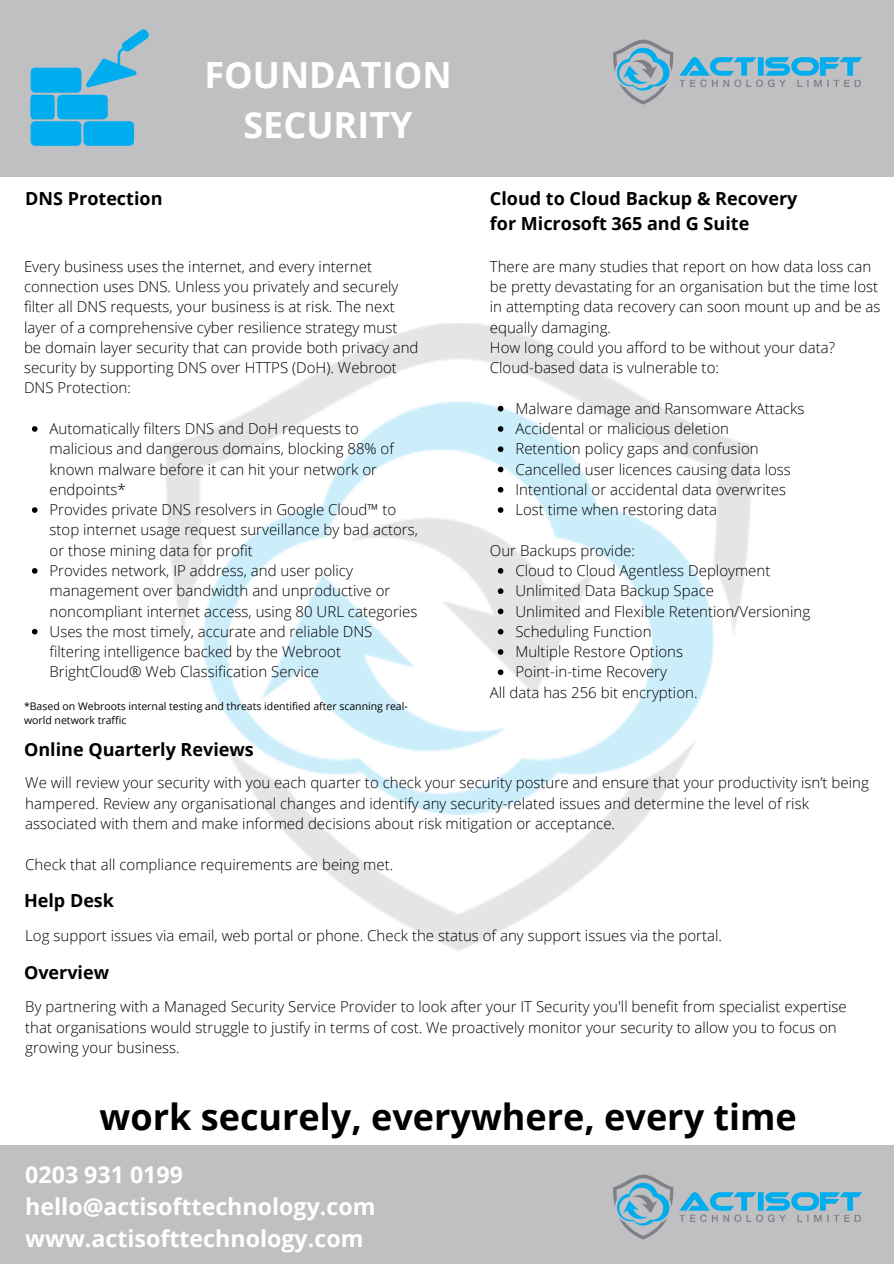
<style>
.page{position:relative;width:894px;height:1264px;background:#fff}
.page>*{position:absolute;margin:0;border:0;box-sizing:border-box;transform-origin:0 0}
.t1{font:700 36px "Open Sans";color:#000}
.t2{font:700 36px "Open Sans";color:#fff}
.t3{font:700 23.25px "Open Sans";color:#fff}
.t4{font:700 18px/24.8px "Open Sans";color:#000}
.t5{font:300 15px/20.2px "Open Sans";color:#000}
.t6{font:10.5px/14px "Open Sans";color:#000}
</style>
<div class="page">
<div style="left:0;top:0;width:893px;height:177px;background:#c0c0c2"></div>
<img style="left:166px;top:323px;width:586px;height:628px">
<div style="left:0;top:1145px;width:893px;height:118px;background:#c0c0c2"></div>
<img style="left:613px;top:1174px;width:249px;height:66px">
<img style="left:30px;top:29px;width:118px;height:116px">
<img style="left:613px;top:39px;width:249px;height:66px">
<svg style="left:32px;top:426px;width:6px;height:6px"></svg>
<svg style="left:32px;top:507px;width:6px;height:6px"></svg>
<svg style="left:32px;top:568px;width:6px;height:5px"></svg>
<svg style="left:32px;top:629px;width:6px;height:5px"></svg>
<svg style="left:497px;top:406px;width:6px;height:5px"></svg>
<svg style="left:497px;top:426px;width:6px;height:6px"></svg>
<svg style="left:497px;top:446px;width:6px;height:6px"></svg>
<svg style="left:497px;top:466px;width:6px;height:6px"></svg>
<svg style="left:497px;top:487px;width:6px;height:5px"></svg>
<svg style="left:497px;top:507px;width:6px;height:6px"></svg>
<svg style="left:497px;top:568px;width:6px;height:5px"></svg>
<svg style="left:497px;top:588px;width:6px;height:6px"></svg>
<svg style="left:497px;top:608px;width:6px;height:6px"></svg>
<svg style="left:497px;top:629px;width:6px;height:5px"></svg>
<svg style="left:497px;top:649px;width:6px;height:5px"></svg>
<svg style="left:497px;top:669px;width:6px;height:6px"></svg>
<p class="t2" style="left:204px;top:49px;width:249px">FOUNDATION</p>
<p class="t2" style="left:243px;top:99px;width:171px">SECURITY</p>
<p class="t4" style="left:25px;top:186px;width:139px">DNS Protection</p>
<p class="t4" style="left:490px;top:186px;width:309px">Cloud to Cloud Backup &amp; Recovery for Microsoft 365 and G Suite</p>
<p class="t5" style="left:24px;top:256px;width:349px">Every business uses the internet, and every internet</p>
<p class="t5" style="left:24px;top:276px;width:376px">connection uses DNS. Unless you privately and securely</p>
<p class="t5" style="left:24px;top:296px;width:372px">filter all DNS requests, your business is at risk. The next</p>
<p class="t5" style="left:24px;top:317px;width:375px">layer of a comprehensive cyber resilience strategy must</p>
<p class="t5" style="left:24px;top:337px;width:396px">be domain layer security that can provide both privacy and</p>
<p class="t5" style="left:24px;top:357px;width:374px">security by supporting DNS over HTTPS (DoH). Webroot</p>
<p class="t5" style="left:24px;top:377px;width:108px">DNS Protection:</p>
<p class="t5" style="left:50px;top:418px;width:346px">Automatically filters DNS and DoH requests to malicious and dangerous domains, blocking 88% of known malware before it can hit your network or endpoints*</p>
<p class="t5" style="left:50px;top:499px;width:370px">Provides private DNS resolvers in Google Cloud™ to stop internet usage request surveillance by bad actors, or those mining data for profit</p>
<p class="t5" style="left:50px;top:560px;width:305px">Provides network, IP address, and user policy</p>
<p class="t5" style="left:50px;top:580px;width:369px">management over bandwidth and unproductive or noncompliant internet access, using 80 URL categories</p>
<p class="t5" style="left:50px;top:621px;width:324px">Uses the most timely, accurate and reliable DNS filtering intelligence backed by the Webroot<br>BrightCloud® Web Classification Service</p>
<p class="t6" style="left:24px;top:699px;width:385px">*Based on Webroots internal testing and threats identified after scanning real&shy;world network traffic</p>
<p class="t4" style="left:24px;top:736px;width:231px">Online Quarterly Reviews</p>
<p class="t5" style="left:490px;top:256px;width:392px">There are many studies that report on how data loss can be pretty devastating for an organisation but the time lost in attempting data recovery can soon mount up and be as equally damaging.</p>
<p class="t5" style="left:490px;top:337px;width:346px">How long could you afford to be without your data?</p>
<p class="t5" style="left:490px;top:357px;width:230px">Cloud-based data is vulnerable to:</p>
<p class="t5" style="left:515px;top:398px;width:290px">Malware damage and Ransomware Attacks</p>
<p class="t5" style="left:515px;top:418px;width:215px">Accidental or malicious deletion</p>
<p class="t5" style="left:515px;top:438px;width:245px">Retention policy gaps and confusion</p>
<p class="t5" style="left:515px;top:458px;width:277px">Cancelled user licences causing data loss</p>
<p class="t5" style="left:515px;top:479px;width:272px">Intentional or accidental data overwrites</p>
<p class="t5" style="left:515px;top:499px;width:203px">Lost time when restoring data</p>
<p class="t5" style="left:490px;top:539px;width:147px">Our Backups provide:</p>
<p class="t5" style="left:515px;top:560px;width:256px">Cloud to Cloud Agentless Deployment</p>
<p class="t5" style="left:515px;top:580px;width:200px">Unlimited Data Backup Space</p>
<p class="t5" style="left:515px;top:600px;width:296px">Unlimited and Flexible Retention/Versioning</p>
<p class="t5" style="left:515px;top:621px;width:137px">Scheduling Function</p>
<p class="t5" style="left:515px;top:641px;width:169px">Multiple Restore Options</p>
<p class="t5" style="left:515px;top:661px;width:153px">Point-in-time Recovery</p>
<p class="t5" style="left:490px;top:681px;width:209px">All data has 256 bit encryption.</p>
<p class="t5" style="left:25px;top:772px;width:844px">We will review your security with you each quarter to check your security posture and ensure that your productivity isn’t being hampered. Review any organisational changes and identify any security-related issues and determine the level of risk associated with them and make informed decisions about risk mitigation or acceptance.</p>
<p class="t5" style="left:25px;top:853px;width:369px">Check that all compliance requirements are being met.</p>
<p class="t4" style="left:24px;top:887px;width:92px">Help Desk</p>
<p class="t5" style="left:25px;top:925px;width:698px">Log support issues via email, web portal or phone. Check the status of any support issues via the portal.</p>
<p class="t4" style="left:24px;top:959px;width:87px">Overview</p>
<p class="t5" style="left:25px;top:996px;width:822px">By partnering with a Managed Security Service Provider to look after your IT Security you'll benefit from specialist expertise that organisations would struggle to justify in terms of cost. We proactively monitor your security to allow you to focus on growing your business.</p>
<p class="t1" style="left:100px;top:1091px;width:698px">work securely, everywhere, every time</p>
<p class="t3" style="left:25px;top:1158px;width:159px">0203 931 0199</p>
<p class="t3" style="left:25px;top:1190px;width:351px">hello@actisofttechnology.com</p>
<p class="t3" style="left:25px;top:1222px;width:339px">www.actisofttechnology.com</p>
</div>
